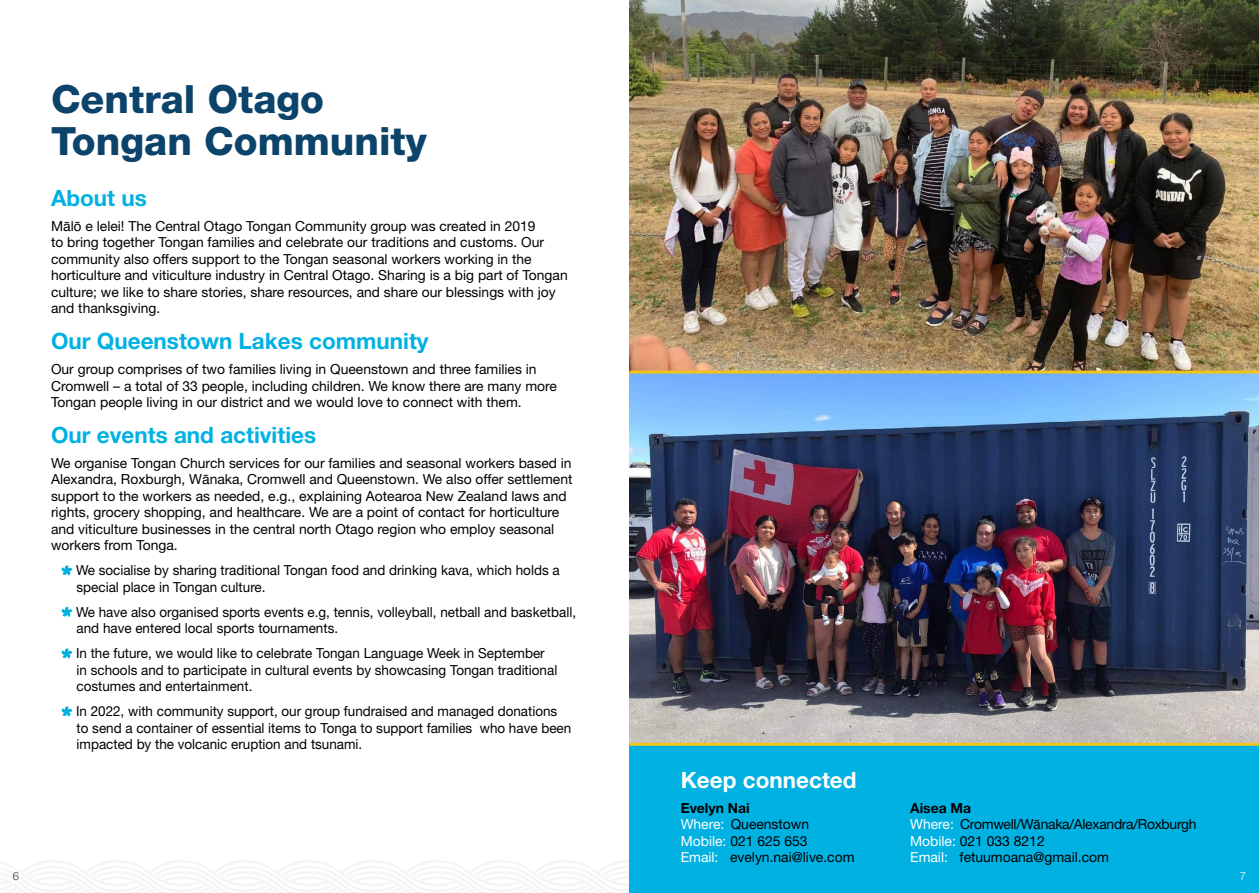
<style>
.page{position:relative;width:1259px;height:893px;background:#fff}
.page>*{position:absolute;margin:0;border:0;box-sizing:border-box;transform-origin:0 0}
.t1{font:800 39px/42px "Helvetica Neue LT Std";color:#0b436a}
.t2{font:700 22.5px "Helvetica Neue LT Std";color:#00b1e2}
.t3{font:700 22.5px "Helvetica Neue LT Std";color:#fff}
.t4{font:13.8px/16.5px "Helvetica Neue LT Std";color:#000}
.t5{font:300 11.25px "Helvetica Neue LT Std";color:#393e4f}
.t6{font:300 11.25px "Helvetica Neue LT Std";color:#fff}
.s1{font-family:"Helvetica"}
.s2{font-weight:700}
.s3{color:#fff}
</style>
<div class="page">
<img style="left:629px;top:0;width:630px;height:743px">
<svg style="left:61px;top:565px;width:11px;height:10px"></svg>
<svg style="left:61px;top:606px;width:11px;height:11px"></svg>
<svg style="left:61px;top:648px;width:11px;height:10px"></svg>
<svg style="left:61px;top:706px;width:11px;height:10px"></svg>
<div style="left:629px;top:746px;width:630px;height:147px;background:#00b1e2"></div>
<hr style="left:629px;top:743px;width:630px;height:3px;background:#f0c419">
<hr style="left:629px;top:371px;width:630px;height:3px;background:#f0c419">
<h1 class="t1" style="left:51px;top:78px;width:377px">Central Otago<br>Tongan Community</h1>
<h2 class="t2" style="left:51px;top:184px;width:97px">About us</h2>
<p class="t4" style="left:51px;top:217px;width:518px">M<span class="s1">ā</span>l<span class="s1">ō</span> e lelei! The Central Otago Tongan Community group was created in 2019<br>to bring together Tongan families and celebrate our traditions and customs. Our community also offers support to the Tongan seasonal workers working in the horticulture and viticulture industry in Central Otago. Sharing is a big part of Tongan culture; we like to share stories, share resources, and share our blessings with joy and thanksgiving.</p>
<h2 class="t2" style="left:51px;top:327px;width:379px">Our Queenstown Lakes community</h2>
<p class="t4" style="left:51px;top:361px;width:507px">Our group comprises of two families living in Queenstown and three families in<br>Cromwell – a total of 33 people, including children. We know there are many more<br>Tongan people living in our district and we would love to connect with them.</p>
<h2 class="t2" style="left:51px;top:421px;width:267px">Our events and activities</h2>
<p class="t4" style="left:51px;top:454px;width:523px">We organise Tongan Church services for our families and seasonal workers based in Alexandra, Roxburgh, W<span class="s1">ā</span>naka, Cromwell and Queenstown. We also offer settlement support to the workers as needed, e.g., explaining Aotearoa New Zealand laws and rights, grocery shopping, and healthcare. We are a point of contact for horticulture and viticulture businesses in the central north Otago region who employ seasonal workers from Tonga.</p>
<p class="t4" style="left:76px;top:562px;width:485px">We socialise by sharing traditional Tongan food and drinking kava, which holds a special place in Tongan culture.</p>
<p class="t4" style="left:76px;top:603px;width:501px">We have also organised sports events e.g, tennis, volleyball, netball and basketball, and have entered local sports tournaments.</p>
<p class="t4" style="left:76px;top:645px;width:483px">In the future, we would like to celebrate Tongan Language Week in September in schools and to participate in cultural events by showcasing Tongan traditional costumes and entertainment.</p>
<p class="t4" style="left:76px;top:703px;width:497px">In 2022, with community support, our group fundraised and managed donations to send a container of essential items to Tonga to support families who have been impacted by the volcanic eruption and tsunami.</p>
<h2 class="t3" style="left:680px;top:766px;width:177px">Keep connected</h2>
<p class="t4" style="left:680px;top:799px;width:175px"><span class="s2">Evelyn Nai<br></span><span class="s3">Where:</span> Queenstown<br><span class="s3">Mobile:</span> 021 625 653<br><span class="s3">Email:</span> evelyn.nai@live.com</p>
<p class="t4" style="left:910px;top:799px;width:288px"><span class="s2">Aisea Ma<br></span><span class="s3">Where:</span> Cromwell/W<span class="s1">ā</span>naka/Alexandra/Roxburgh<br><span class="s3">Mobile:</span> 021 033 8212<br><span class="s3">Email:</span> fetuumoana@gmail.com</p>
<p class="t5" style="left:13px;top:869px;width:8px">6</p>
<p class="t6" style="left:1240px;top:869px;width:8px">7</p>
</div>
